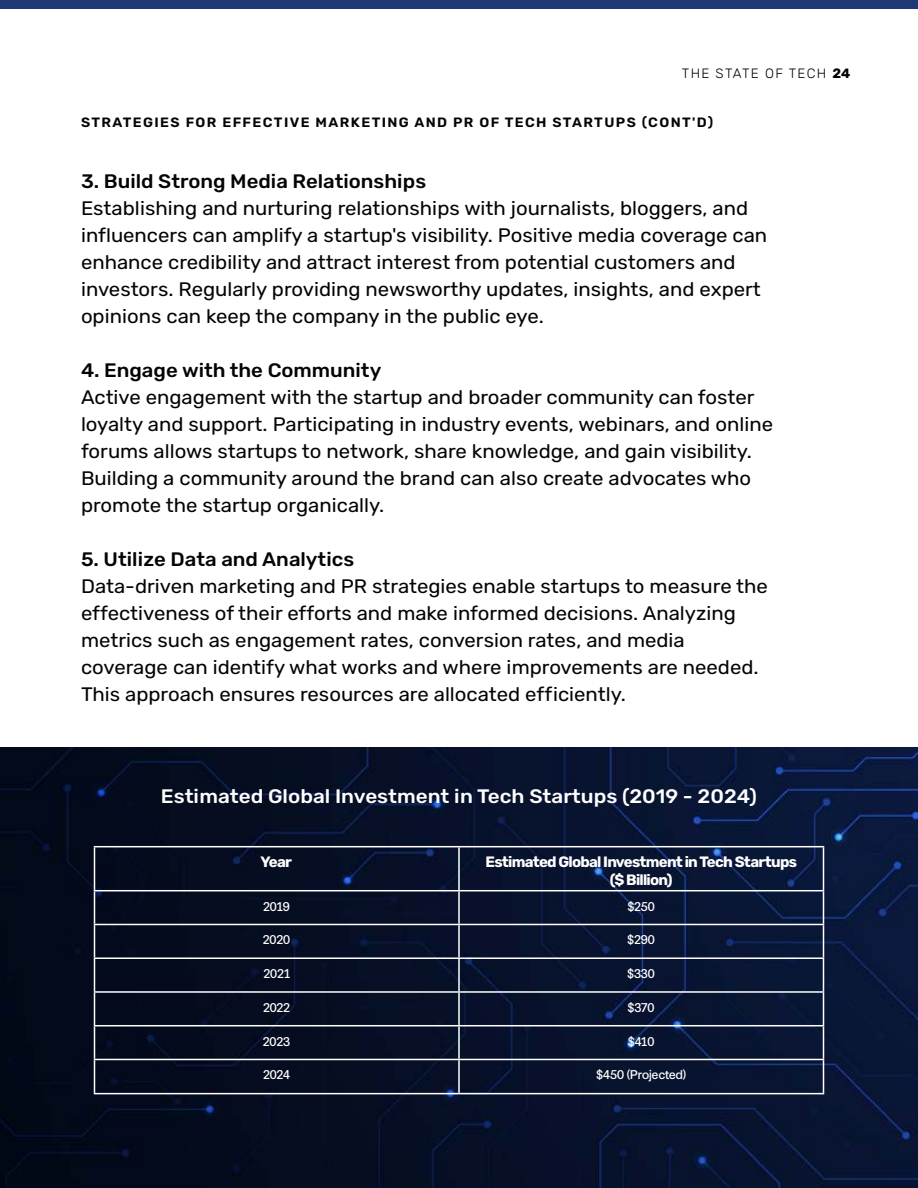
<style>
.page{position:relative;width:918px;height:1188px;background:#fff}
.page>*{position:absolute;margin:0;border:0;box-sizing:border-box;transform-origin:0 0}
.t1{font:19.5px/27px "Rubik";color:#030404;scale:1.04 1}
.t2{font:500 19.5px "Rubik";color:#030404;scale:1.04 1}
.t3{font:500 19.5px "Rubik";color:#fff;scale:1.06 1}
.t4{font:700 15px/18px "Rubik";letter-spacing:-.05em;color:#fff;text-align:center}
.t5{font:600 13.5px "Rubik";letter-spacing:.1em;color:#030404;scale:1.04 1}
.t6{font:300 13.5px "Rubik";letter-spacing:.1em;color:#000}
.t7{font:12px "Synthese";letter-spacing:-.02em;color:#fff}
.t8{font:12px "Synthese";letter-spacing:-.045em;color:#fff}
.s1{font-weight:700}
</style>
<div class="page">
<div style="left:0;top:0;width:918px;height:8px;background:#1f3875"></div>
<img style="left:0;top:747px;width:918px;height:441px">
<hr style="left:94px;top:846px;width:365px;height:1px;background:#fff">
<hr style="left:94px;top:847px;width:1px;height:43px;background:#fff">
<hr style="left:94px;top:890px;width:365px;height:1px;background:#fff">
<hr style="left:459px;top:846px;width:365px;height:1px;background:#fff">
<hr style="left:458px;top:847px;width:2px;height:43px;background:#fff">
<hr style="left:823px;top:847px;width:1px;height:43px;background:#fff">
<hr style="left:459px;top:890px;width:365px;height:1px;background:#fff">
<hr style="left:94px;top:891px;width:1px;height:33px;background:#fff">
<hr style="left:94px;top:924px;width:365px;height:1px;background:#fff">
<hr style="left:94px;top:925px;width:1px;height:32px;background:#fff">
<hr style="left:458px;top:959px;width:2px;height:32px;background:#fff">
<hr style="left:458px;top:993px;width:2px;height:32px;background:#fff">
<hr style="left:458px;top:1026px;width:2px;height:33px;background:#fff">
<hr style="left:94px;top:957px;width:365px;height:2px;background:#fff">
<hr style="left:94px;top:959px;width:1px;height:32px;background:#fff">
<hr style="left:459px;top:957px;width:365px;height:2px;background:#fff">
<hr style="left:823px;top:959px;width:1px;height:32px;background:#fff">
<hr style="left:458px;top:891px;width:2px;height:33px;background:#fff">
<hr style="left:823px;top:891px;width:1px;height:33px;background:#fff">
<hr style="left:459px;top:924px;width:365px;height:1px;background:#fff">
<hr style="left:458px;top:925px;width:2px;height:32px;background:#fff">
<hr style="left:823px;top:925px;width:1px;height:32px;background:#fff">
<hr style="left:94px;top:991px;width:365px;height:2px;background:#fff">
<hr style="left:94px;top:993px;width:1px;height:32px;background:#fff">
<hr style="left:459px;top:991px;width:365px;height:2px;background:#fff">
<hr style="left:823px;top:993px;width:1px;height:32px;background:#fff">
<hr style="left:94px;top:1025px;width:365px;height:1px;background:#fff">
<hr style="left:94px;top:1026px;width:1px;height:33px;background:#fff">
<hr style="left:459px;top:1025px;width:365px;height:1px;background:#fff">
<hr style="left:823px;top:1026px;width:1px;height:33px;background:#fff">
<hr style="left:94px;top:1059px;width:365px;height:1px;background:#fff">
<hr style="left:94px;top:1060px;width:1px;height:33px;background:#fff">
<hr style="left:459px;top:1059px;width:365px;height:1px;background:#fff">
<hr style="left:458px;top:1060px;width:2px;height:33px;background:#fff">
<hr style="left:823px;top:1060px;width:1px;height:33px;background:#fff">
<hr style="left:94px;top:1093px;width:365px;height:1px;background:#fff">
<hr style="left:459px;top:1093px;width:365px;height:1px;background:#fff">
<p class="t6" style="left:682px;top:66px;width:170px">THE STATE OF TECH <span class="s1">24</span></p>
<p class="t5" style="left:81px;top:115px;width:610px">STRATEGIES FOR EFFECTIVE MARKETING AND PR OF TECH STARTUPS (CONT'D)</p>
<p class="t2" style="left:81px;top:170px;width:334px">3. Build Strong Media Relationships</p>
<p class="t1" style="left:81px;top:195px;width:661px">Establishing and nurturing relationships with journalists, bloggers, and influencers can amplify a startup's visibility. Positive media coverage can enhance credibility and attract interest from potential customers and investors. Regularly providing newsworthy updates, insights, and expert opinions can keep the company in the public eye.</p>
<p class="t2" style="left:81px;top:359px;width:290px">4. Engage with the Community</p>
<p class="t1" style="left:81px;top:384px;width:667px">Active engagement with the startup and broader community can foster loyalty and support. Participating in industry events, webinars, and online forums allows startups to network, share knowledge, and gain visibility.<br>Building a community around the brand can also create advocates who promote the startup organically.</p>
<p class="t2" style="left:81px;top:549px;width:264px">5. Utilize Data and Analytics</p>
<p class="t1" style="left:81px;top:573px;width:662px">Data-driven marketing and PR strategies enable startups to measure the effectiveness of their efforts and make informed decisions. Analyzing metrics such as engagement rates, conversion rates, and media coverage can identify what works and where improvements are needed.<br>This approach ensures resources are allocated efficiently.</p>
<p class="t3" style="left:161px;top:785px;width:564px">Estimated Global Investment in Tech Startups (2019 - 2024)</p>
<p class="t4" style="left:260px;top:853px;width:33px">Year</p>
<p class="t4" style="left:485px;top:853px;width:313px">Estimated Global Investment in Tech Startups ($ Billion)</p>
<p class="t7" style="left:263px;top:896px;width:28px">2019</p>
<p class="t7" style="left:627px;top:896px;width:29px">$250</p>
<p class="t7" style="left:263px;top:930px;width:29px">2020</p>
<p class="t7" style="left:627px;top:930px;width:29px">$290</p>
<p class="t7" style="left:264px;top:964px;width:29px">2021</p>
<p class="t7" style="left:627px;top:964px;width:29px">$330</p>
<p class="t7" style="left:263px;top:998px;width:29px">2022</p>
<p class="t7" style="left:628px;top:998px;width:28px">$370</p>
<p class="t7" style="left:263px;top:1031px;width:29px">2023</p>
<p class="t7" style="left:628px;top:1031px;width:28px">$410</p>
<p class="t7" style="left:263px;top:1065px;width:29px">2024</p>
<p class="t8" style="left:596px;top:1065px;width:92px">$450 (Projected)</p>
</div>
